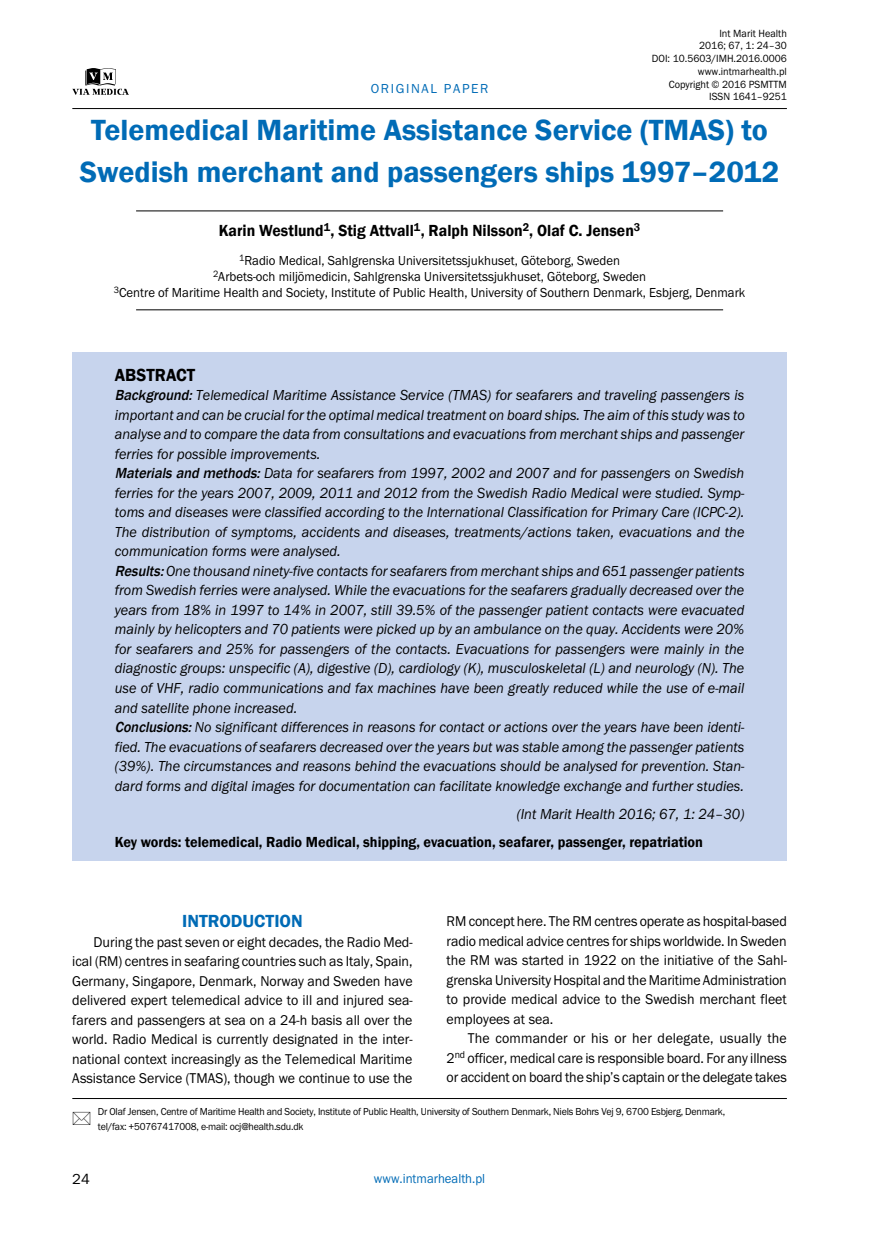
<style>
.page{position:relative;width:872px;height:1234px;background:#fff}
.page>*{position:absolute;margin:0;border:0;box-sizing:border-box;transform-origin:0 0}
.t1{font:600 30px/42px "Franklin Gothic";color:#006bb6;text-align:center}
.t2{font:600 18px "Franklin Gothic";color:#006bb6}
.t3{font:600 18px "Franklin Gothic";color:#000;scale:.95 1}
.t4{font:600 16.5px "Franklin Gothic";color:#000;scale:.95 1}
.t5{font:italic 15px/19.5px "Franklin Got Itc TEE";color:#000;scale:.95 1}
.t6{font:600 15px "Franklin Gothic";color:#000;scale:.95 1}
.t7{font:15px "Franklin Got Itc TEE";color:#000}
.t8{font:14.7px/19.5px "Franklin Got Itc TEE";color:#000;text-align:justify;scale:.95 1}
.t9{font:13.5px/16.2px "Franklin Got Itc TEE";color:#000;text-align:center;scale:.95 1}
.t10{font:13.5px "Franklin Got Itc TEE";color:#006bb6;scale:.95 1}
.t11{font:13.5px "Franklin Got Itc TEE";letter-spacing:.12em;color:#006bb6}
.t12{font:10.8px/12.8px "Franklin Got Itc TEE";color:#000;text-align:right;scale:.95 1}
.t13{font:10.5px/15px "Franklin Got Itc TEE";letter-spacing:-.02em;color:#000;scale:.95 1}
.s1{font-family:"Franklin Gothic";font-weight:500}
</style>
<div class="page">
<hr style="left:72px;top:108px;width:715px;height:1px;background:#000">
<svg style="left:72px;top:68px;width:57px;height:27px"></svg>
<hr style="left:72px;top:1097px;width:715px;height:1px;background:#000">
<div style="left:72px;top:352px;width:715px;height:508px;background:#c7d4ed"></div>
<hr style="left:136px;top:210px;width:587px;height:1px;background:#000">
<hr style="left:136px;top:309px;width:587px;height:1px;background:#000">
<p class="t11" style="left:371px;top:81px;width:119px">ORIGINAL PAPER</p>
<p class="t12" style="left:652px;top:27px;width:144px">Int Marit Health<br>2016; 67, 1: 24–30<br>DOI: 10.5603/IMH.2016.0006 www.intmarhealth.pl<br>Copyright © 2016 PSMTTM<br>ISSN 1641–9251</p>
<h1 class="t1" style="left:80px;top:109px;width:701px">Telemedical Maritime Assistance Service (TMAS) to<br>Swedish merchant and passengers ships 1997–2012</h1>
<p class="t4" style="left:219px;top:220px;width:445px">Karin Westlund<sup>1</sup>, Stig Attvall<sup>1</sup>, Ralph Nilsson<sup>2</sup>, Olaf C. Jensen<sup>3</sup></p>
<p class="t9" style="left:114px;top:252px;width:666px"><sup>1</sup>Radio Medical, Sahlgrenska Universitetssjukhuset, Göteborg, Sweden<br><sup>2</sup>Arbets-och miljömedicin, Sahlgrenska Universitetssjukhuset, Göteborg, Sweden<br><sup>3</sup>Centre of Maritime Health and Society, Institute of Public Health, University of Southern Denmark, Esbjerg, Denmark</p>
<p class="t3" style="left:115px;top:363px;width:86px">ABSTRACT</p>
<p class="t5" style="left:115px;top:385px;width:664px"><span class="s1">Background:</span>Telemedical Maritime Assistance Service (TMAS) for seafarers and traveling passengers is important and can be crucial for the optimal medical treatment on board ships. The aim of this study was to analyse and to compare the data from consultations and evacuations from merchant ships and passenger ferries for possible improvements.<br><span class="s1">Materialsand methods:</span>Data for seafarers from 1997, 2002 and 2007 and for passengers on Swedish ferries for the years 2007, 2009, 2011 and 2012 from the Swedish Radio Medical were studied. Symp&shy;toms and diseases were classified according to the International Classification for Primary Care (ICPC-2).<br>The distribution of symptoms, accidents and diseases, treatments/actions taken, evacuations and the communication forms were analysed.<br><span class="s1">Results:</span>One thousand ninety-five contacts for seafarers from merchant ships and 651 passenger patients from Swedish ferries were analysed. While the evacuations for the seafarers gradually decreased over the years from 18% in 1997 to 14% in 2007, still 39.5% of the passenger patient contacts were evacuated mainly by helicopters and 70 patients were picked up by an ambulance on the quay. Accidents were 20% for seafarers and 25% for passengers of the contacts. Evacuations for passengers were mainly in the diagnostic groups: unspecific (A), digestive (D), cardiology (K), musculoskeletal (L) and neurology (N). The use of VHF, radio communications and fax machines have been greatly reduced while the use of e-mail and satellite phone increased.<br><span class="s1">Conclusions:</span>No significant differences in reasons for contact or actions over the years have been identi&shy;fied. The evacuations of seafarers decreased over the years but was stable among the passenger patients (39%). The circumstances and reasons behind the evacuations should be analysed for prevention. Stan&shy;dard forms and digital images for documentation can facilitate knowledge exchange and further studies.</p>
<p class="t5" style="left:517px;top:803px;width:241px">(Int Marit Health 2016; 67, 1: 24–30)</p>
<p class="t6" style="left:115px;top:832px;width:620px">Key words: telemedical, Radio Medical, shipping, evacuation, seafarer, passenger, repatriation</p>
<p class="t2" style="left:182px;top:909px;width:122px">INTRODUCTION</p>
<p class="t8" style="left:72px;top:932px;width:360px;text-indent:21px">During the past seven or eight decades, the Radio Med&shy;ical (RM) centres in seafaring countries such as Italy, Spain, Germany, Singapore, Denmark, Norway and Sweden have delivered expert telemedical advice to ill and injured sea&shy;farers and passengers at sea on a 24-h basis all over the world. Radio Medical is currently designated in the inter&shy;national context increasingly as the Telemedical Maritime Assistance Service (TMAS), though we continue to use the</p>
<p class="t8" style="left:446px;top:911px;width:360px">RM concept here. The RM centres operate as hospital-based radio medical advice centres for ships worldwide. In Sweden the RM was started in 1922 on the initiative of the Sahl&shy;grenska University Hospital and the Maritime Administration to provide medical advice to the Swedish merchant fleet employees at sea.</p>
<p class="t8" style="left:446px;top:1028px;width:360px;text-indent:21px">The commander or his or her delegate, usually the 2<sup>nd</sup> officer, medical care is responsible board. For any illness or accident on board the ship’s captain or the delegate takes</p>
<p class="t13" style="left:98px;top:1104px;width:662px">Dr Olaf Jensen, Centre of Maritime Health and Society, Institute of Public Health, University of Southern Denmark, Niels Bohrs Vej 9, 6700 Esbjerg, Denmark, tel/fax: +50767417008, e-mail: ocj@health.sdu.dk</p>
<p class="t7" style="left:72px;top:1170px;width:19px">24</p>
<p class="t10" style="left:374px;top:1170px;width:119px">www.intmarhealth.pl</p>
</div>
